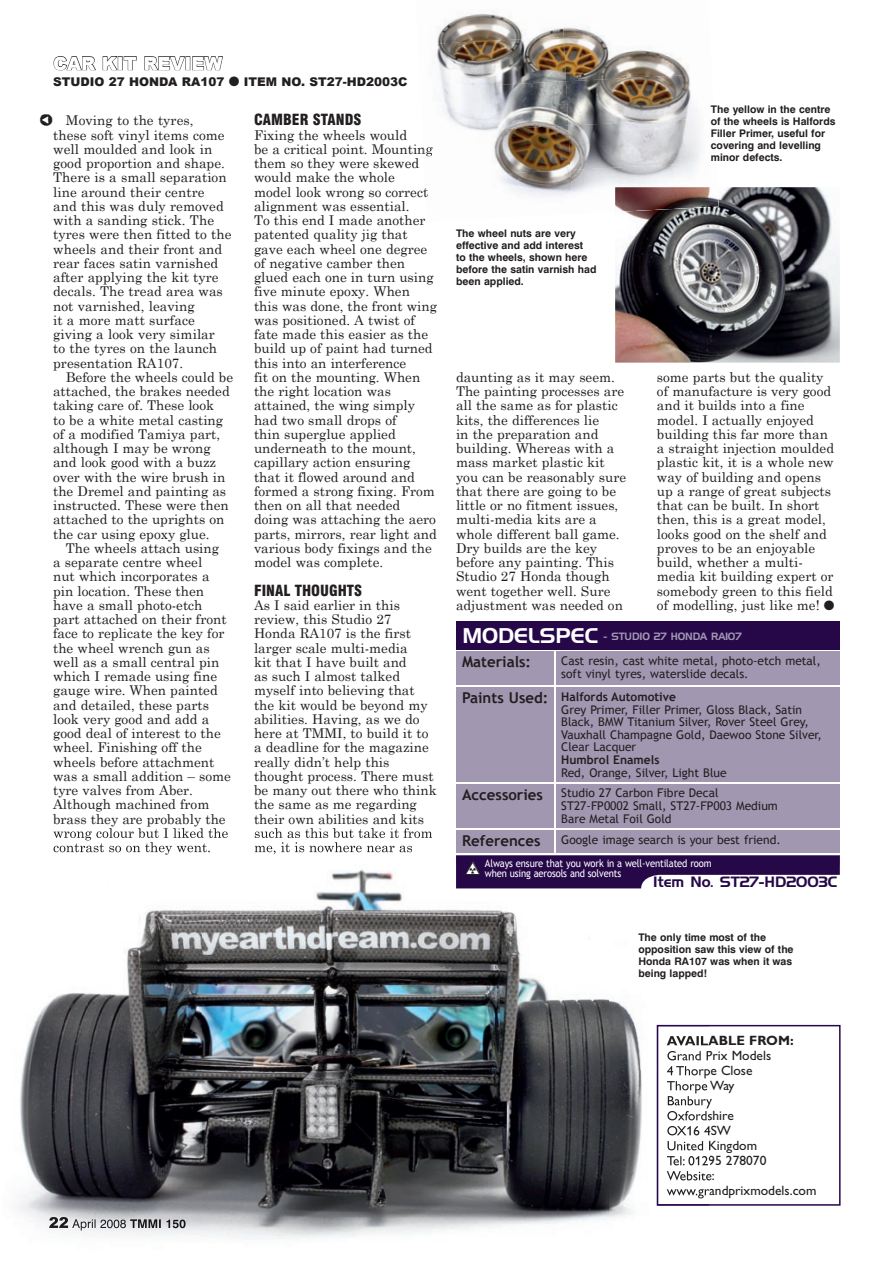
<style>
.page{position:relative;width:893px;height:1263px;background:#fff}
.page>*{position:absolute;margin:0;border:0;box-sizing:border-box;transform-origin:0 0}
.t1{font:25.5px "Kosmik Glyphs";color:#231f20}
.t2{font:900 18px "Arial";color:#fff}
.t3{font:900 condensed 15px "Swiss 721 BT";color:#231f20}
.t4{font:700 15px "Trebuchet MS";color:#231f20}
.t5{font:14.55px "Handel Gothic BT";color:#260849}
.t6{font:13.5px/14.2px "Century Schoolbook";color:#231f20}
.t7{font:13.5px/15px "Gill Alt One";color:#231f20}
.t8{font:700 13.5px "Gill Alt One";color:#231f20}
.t9{font:12px/12.6px "Trebuchet MS";color:#231f20}
.t10{font:900 12px "Arial";color:#231f20}
.t11{font:700 12px "Trebuchet MS";color:#231f20}
.t12{font:700 10.5px/12px "Swiss 721 BT";color:#231f20}
.t13{font:10.5px/9.6px "Trebuchet MS";letter-spacing:-.015em;color:#fff;scale:.9 1}
.t14{font:10.35px "Handel Gothic BT";letter-spacing:-.01em;color:#a197b1;scale:.95 1}
.s1{font-size:20.7px;color:#fff}
.s2{font-weight:700;font-size:15px}
.s3{font-weight:700}
.s4{font-family:"Hazard Warning";font-size:19.05px;color:#231f20}
</style>
<div class="page">
<svg style="left:53px;top:56px;width:43px;height:15px"></svg>
<svg style="left:102px;top:56px;width:35px;height:14px"></svg>
<svg style="left:144px;top:56px;width:41px;height:15px"></svg>
<svg style="left:192px;top:56px;width:31px;height:15px"></svg>
<svg style="left:709px;top:1025px;width:132px;height:181px"></svg>
<img style="left:18px;top:831px;width:590px;height:408px">
<img style="left:608px;top:888px;width:101px;height:182px">
<img style="left:608px;top:1070px;width:49px;height:148px">
<img style="left:49px;top:1217px;width:19px;height:11px">
<img style="left:72px;top:1219px;width:54px;height:11px">
<img style="left:130px;top:1219px;width:32px;height:9px">
<img style="left:162px;top:1219px;width:24px;height:9px">
<img style="left:54px;top:829px;width:174px;height:11px">
<img style="left:54px;top:842px;width:156px;height:13px">
<img style="left:255px;top:829px;width:178px;height:9px">
<img style="left:255px;top:842px;width:158px;height:12px">
<img style="left:657px;top:1025px;width:52px;height:181px">
<img style="left:615px;top:187px;width:225px;height:176px">
<img style="left:437px;top:13px;width:124px;height:24px">
<img style="left:561px;top:27px;width:27px;height:10px">
<img style="left:432px;top:37px;width:132px;height:44px">
<img style="left:564px;top:29px;width:124px;height:52px">
<img style="left:441px;top:81px;width:125px;height:45px">
<img style="left:566px;top:74px;width:129px;height:52px">
<img style="left:427px;top:126px;width:141px;height:44px">
<img style="left:568px;top:118px;width:132px;height:52px">
<img style="left:500px;top:170px;width:71px;height:27px">
<img style="left:571px;top:162px;width:147px;height:52px">
<svg style="left:423px;top:144px;width:10px;height:12px"></svg>
<svg style="left:425px;top:187px;width:3px;height:10px"></svg>
<img style="left:615px;top:187px;width:104px;height:25px">
<div style="left:456px;top:649px;width:384px;height:215px;background:#a197b1"></div>
<hr style="left:456px;top:650px;width:99px;height:1px;background:#fff">
<hr style="left:555px;top:650px;width:285px;height:1px;background:#fff">
<hr style="left:554px;top:651px;width:2px;height:34px;background:#fff">
<hr style="left:456px;top:685px;width:99px;height:2px;background:#fff">
<hr style="left:555px;top:685px;width:285px;height:2px;background:#fff">
<hr style="left:554px;top:687px;width:2px;height:95px;background:#fff">
<hr style="left:456px;top:782px;width:99px;height:1px;background:#fff">
<hr style="left:555px;top:782px;width:285px;height:1px;background:#fff">
<hr style="left:554px;top:783px;width:2px;height:45px;background:#fff">
<hr style="left:456px;top:828px;width:99px;height:1px;background:#fff">
<hr style="left:555px;top:828px;width:285px;height:1px;background:#fff">
<hr style="left:554px;top:829px;width:2px;height:24px;background:#fff">
<hr style="left:456px;top:853px;width:99px;height:2px;background:#fff">
<hr style="left:555px;top:853px;width:285px;height:2px;background:#fff">
<div style="left:456px;top:621px;width:384px;height:29px;background:#260849"></div>
<svg style="left:456px;top:855px;width:384px;height:33px"></svg>
<h2 class="t2" style="left:53px;top:53px;width:171px">CAR KIT REVIEW</h2>
<p class="t10" style="left:53px;top:75px;width:356px">STUDIO 27 HONDA RA107 ● ITEM NO. ST27-HD2003C</p>
<p class="t6" style="left:53px;top:113px;width:180px;text-indent:13px">Moving to the tyres,<br>these soft vinyl items come well moulded and look in good proportion and shape.<br>There is a small separation line around their centre<br>and this was duly removed with a sanding stick. The tyres were then fitted to the wheels and their front and rear faces satin varnished after applying the kit tyre decals. The tread area was not varnished, leaving<br>it a more matt surface giving a look very similar<br>to the tyres on the launch presentation RA107.</p>
<p class="t6" style="left:53px;top:369px;width:181px;text-indent:13px">Before the wheels could be attached, the brakes needed taking care of. These look<br>to be a white metal casting of a modified Tamiya part, although I may be wrong and look good with a buzz over with the wire brush in the Dremel and painting as instructed. These were then attached to the uprights on the car using epoxy glue.</p>
<p class="t6" style="left:53px;top:540px;width:179px;text-indent:13px">The wheels attach using<br>a separate centre wheel<br>nut which incorporates a pin location. These then have a small photo-etch part attached on their front face to replicate the key for the wheel wrench gun as well as a small central pin which I remade using fine gauge wire. When painted and detailed, these parts look very good and add a good deal of interest to the wheel. Finishing off the wheels before attachment was a small addition – some tyre valves from Aber.<br>Although machined from brass they are probably the</p>
<p class="t3" style="left:254px;top:111px;width:109px">CAMBER STANDS</p>
<p class="t6" style="left:254px;top:127px;width:184px">Fixing the wheels would<br>be a critical point. Mounting them so they were skewed would make the whole<br>model look wrong so correct alignment was essential.<br>To this end I made another patented quality jig that gave each wheel one degree of negative camber then glued each one in turn using five minute epoxy. When this was done, the front wing was positioned. A twist of fate made this easier as the build up of paint had turned this into an interference<br>fit on the mounting. When the right location was attained, the wing simply had two small drops of<br>thin superglue applied underneath to the mount, capillary action ensuring that it flowed around and formed a strong fixing. From then on all that needed doing was attaching the aero parts, mirrors, rear light and various body fixings and the model was complete.</p>
<p class="t3" style="left:254px;top:581px;width:110px">FINAL THOUGHTS</p>
<p class="t6" style="left:254px;top:597px;width:184px">As I said earlier in this review, this Studio 27<br>Honda RA107 is the first larger scale multi-media<br>kit that I have built and<br>as such I almost talked myself into believing that the kit would be beyond my abilities. Having, as we do here at TMMI, to build it to a deadline for the magazine really didn’t help this thought process. There must be many out there who think the same as me regarding their own abilities and kits</p>
<h1 class="t1" style="left:39px;top:107px;width:15px">V</h1>
<p class="t12" style="left:456px;top:227px;width:142px">The wheel nuts are very effective and add interest<br>to the wheels, shown here before the satin varnish had been applied.</p>
<p class="t12" style="left:711px;top:104px;width:126px">The yellow in the centre of the wheels is Halfords<br>Filler Primer, useful for covering and levelling minor defects.</p>
<p class="t6" style="left:456px;top:369px;width:172px">daunting as it may seem.<br>The painting processes are all the same as for plastic kits, the differences lie<br>in the preparation and building. Whereas with a mass market plastic kit you can be reasonably sure that there are going to be little or no fitment issues, multi-media kits are a whole different ball game.<br>Dry builds are the key before any painting. This<br>Studio 27 Honda though went together well. Sure adjustment was needed on</p>
<p class="t6" style="left:657px;top:369px;width:179px">some parts but the quality of manufacture is very good and it builds into a fine model. I actually enjoyed building this far more than a straight injection moulded plastic kit, it is a whole new way of building and opens up a range of great subjects that can be built. In short then, this is a great model, looks good on the shelf and proves to be an enjoyable build, whether a multi&shy;media kit building expert or somebody green to this field of modelling, just like me! ●</p>
<p class="t14" style="left:462px;top:630px;width:295px"><span class="s1">MODELSPEC</span> - STUDIO 27 HONDA RA107</p>
<p class="t4" style="left:462px;top:653px;width:71px">Materials:</p>
<p class="t9" style="left:561px;top:655px;width:261px">Cast resin, cast white metal, photo-etch metal, soft vinyl tyres, waterslide decals.</p>
<p class="t9" style="left:561px;top:691px;width:262px;text-indent:-99px"><span class="s2">Paints Used:</span> <span class="s3">Halfords Automotive<br></span>Grey Primer, Filler Primer, Gloss Black, Satin Black, BMW Titanium Silver, Rover Steel Grey, Vauxhall Champagne Gold, Daewoo Stone Silver, Clear Lacquer</p>
<p class="t11" style="left:561px;top:752px;width:100px">Humbrol Enamels</p>
<p class="t9" style="left:462px;top:762px;width:266px;line-height:20.9px;text-indent:99px">Red, Orange, Silver, Light Blue<br><span class="s2">Accessories</span> Studio 27 Carbon Fibre Decal</p>
<p class="t9" style="left:561px;top:800px;width:218px">ST27-FP0002 Small, ST27-FP003 Medium<br>Bare Metal Foil Gold</p>
<p class="t4" style="left:462px;top:831px;width:80px">References</p>
<p class="t9" style="left:561px;top:833px;width:221px">Google image search is your best friend.</p>
<p class="t13" style="left:485px;top:859px;width:253px;text-indent:-20px"><span class="s4">E</span> Always ensure that you work in a well-ventilated room when using aerosols and solvents</p>
<p class="t5" style="left:653px;top:873px;width:186px">Item No. ST27-HD2003C</p>
<p class="t12" style="left:638px;top:931px;width:157px">The only time most of the opposition saw this view of the<br>Honda RA107 was when it was being lapped!</p>
<p class="t8" style="left:667px;top:1033px;width:128px">AVAILABLE FROM:</p>
<p class="t7" style="left:667px;top:1048px;width:106px">Grand Prix Models<br>4 Thorpe Close</p>
<p class="t7" style="left:667px;top:1138px;width:101px">United Kingdom<br>Tel: 01295 278070</p>
<p class="t7" style="left:667px;top:1183px;width:151px">www.grandprixmodels.com</p>
</div>
